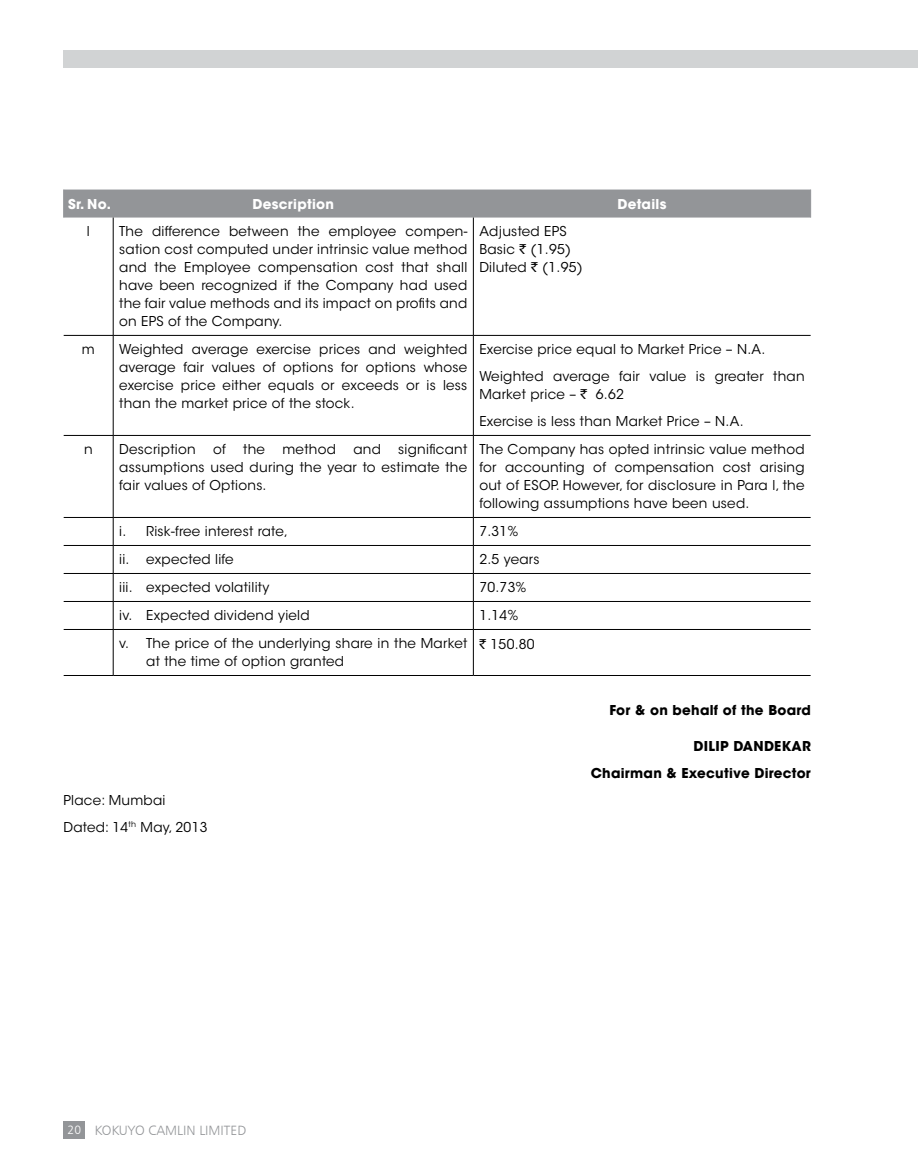
<style>
.page{position:relative;width:918px;height:1161px;background:#fff}
.page>*{position:absolute;margin:0;border:0;box-sizing:border-box;transform-origin:0 0}
.t1{font:13.5px/18px "ITC Avant Garde Std";letter-spacing:.02em;color:#000}
.t2{font:700 13.5px/27px "ITC Avant Garde Std";letter-spacing:.02em;color:#000;text-align:right}
.t3{font:700 13.5px "ITC Avant Garde Std";letter-spacing:.02em;color:#fff}
.t4{font:13.5px "Humanist 777 BT Light B";color:#939598}
.s1{font-family:"Rupee Foradian"}
.s2{font-size:12px;color:#fff}
</style>
<div class="page">
<div style="left:63px;top:51px;width:855px;height:17px;background:#d1d3d4"></div>
<div style="left:63px;top:1121px;width:22px;height:17px;background:#939598"></div>
<hr style="left:113px;top:217px;width:1px;height:118px;background:#000">
<hr style="left:473px;top:217px;width:1px;height:118px;background:#000">
<hr style="left:64px;top:335px;width:49px;height:1px;background:#000">
<hr style="left:113px;top:335px;width:360px;height:1px;background:#000">
<hr style="left:113px;top:335px;width:1px;height:100px;background:#000">
<hr style="left:473px;top:335px;width:337px;height:1px;background:#000">
<hr style="left:473px;top:335px;width:1px;height:100px;background:#000">
<hr style="left:64px;top:435px;width:49px;height:1px;background:#000">
<hr style="left:113px;top:435px;width:360px;height:1px;background:#000">
<hr style="left:113px;top:435px;width:1px;height:82px;background:#000">
<hr style="left:473px;top:435px;width:337px;height:1px;background:#000">
<hr style="left:473px;top:435px;width:1px;height:82px;background:#000">
<hr style="left:64px;top:517px;width:49px;height:1px;background:#000">
<hr style="left:113px;top:517px;width:360px;height:1px;background:#000">
<hr style="left:473px;top:517px;width:337px;height:1px;background:#000">
<hr style="left:64px;top:545px;width:49px;height:1px;background:#000">
<hr style="left:113px;top:545px;width:360px;height:1px;background:#000">
<hr style="left:473px;top:545px;width:337px;height:1px;background:#000">
<hr style="left:64px;top:573px;width:49px;height:1px;background:#000">
<hr style="left:113px;top:573px;width:360px;height:1px;background:#000">
<hr style="left:473px;top:573px;width:337px;height:1px;background:#000">
<hr style="left:64px;top:601px;width:49px;height:1px;background:#000">
<hr style="left:113px;top:601px;width:360px;height:1px;background:#000">
<svg style="left:113px;top:517px;width:1px;height:112px"></svg>
<hr style="left:473px;top:601px;width:337px;height:1px;background:#000">
<svg style="left:473px;top:517px;width:1px;height:112px"></svg>
<hr style="left:64px;top:629px;width:49px;height:1px;background:#000">
<hr style="left:113px;top:629px;width:360px;height:1px;background:#000">
<hr style="left:113px;top:629px;width:1px;height:46px;background:#000">
<hr style="left:473px;top:629px;width:337px;height:1px;background:#000">
<hr style="left:473px;top:629px;width:1px;height:46px;background:#000">
<hr style="left:64px;top:675px;width:49px;height:1px;background:#000">
<hr style="left:113px;top:675px;width:360px;height:1px;background:#000">
<hr style="left:473px;top:675px;width:337px;height:1px;background:#000">
<div style="left:63px;top:189px;width:748px;height:28px;background:#939598"></div>
<p class="t3" style="left:68px;top:195px;width:44px">Sr. No.</p>
<p class="t3" style="left:252px;top:195px;width:83px">Description</p>
<p class="t3" style="left:617px;top:195px;width:50px">Details</p>
<p class="t1" style="left:87px;top:223px;width:4px">l</p>
<p class="t1" style="left:119px;top:223px;width:350px;text-align:justify">The difference between the employee compen&shy;sation cost computed under intrinsic value method and the Employee compensation cost that shall have been recognized if the Company had used the fair value methods and its impact on profits and on EPS of the Company.</p>
<p class="t1" style="left:479px;top:223px;width:105px">Adjusted EPS<br>Basic <span class="s1">`</span> (1.95)<br>Diluted <span class="s1">`</span> (1.95)</p>
<p class="t1" style="left:82px;top:340px;width:14px">m</p>
<p class="t1" style="left:119px;top:340px;width:350px;text-align:justify">Weighted average exercise prices and weighted average fair values of options for options whose exercise price either equals or exceeds or is less than the market price of the stock.</p>
<p class="t1" style="left:479px;top:336px;width:327px;line-height:27px">Exercise price equal to Market Price – N.A.<br>Weighted average fair value is greater than</p>
<p class="t1" style="left:479px;top:381px;width:266px;line-height:27px">Market price – <span class="s1">`</span> 6.62<br>Exercise is less than Market Price – N.A.</p>
<p class="t1" style="left:119px;top:440px;width:349px;text-align:justify;text-indent:279px">significant assumptions used during the year to estimate the fair values of Options.</p>
<p class="t1" style="left:479px;top:440px;width:327px;text-align:justify">The Company has opted intrinsic value method for accounting of compensation cost arising out of ESOP. However, for disclosure in Para l, the following assumptions have been used.</p>
<p class="t1" style="left:119px;top:522px;width:170px">i. Risk-free interest rate,</p>
<p class="t1" style="left:479px;top:522px;width:40px">7.31%</p>
<p class="t1" style="left:119px;top:550px;width:116px">ii. expected life</p>
<p class="t1" style="left:479px;top:550px;width:62px">2.5 years</p>
<p class="t1" style="left:119px;top:578px;width:152px">iii. expected volatility</p>
<p class="t1" style="left:479px;top:578px;width:48px">70.73%</p>
<p class="t1" style="left:119px;top:606px;width:192px">iv. Expected dividend yield</p>
<p class="t1" style="left:479px;top:606px;width:40px">1.14%</p>
<p class="t1" style="left:146px;top:634px;width:322px;text-indent:-27px">v. The price of the underlying share in the Market at the time of option granted</p>
<p class="t1" style="left:479px;top:635px;width:57px"><span class="s1">`</span> 150.80</p>
<p class="t2" style="left:609px;top:696px;width:203px">For &amp; on behalf of the Board</p>
<p class="t2" style="left:590px;top:732px;width:222px">DILIP DANDEKAR<br>Chairman &amp; Executive Director</p>
<p class="t1" style="left:63px;top:786px;width:145px;line-height:27px">Place: Mumbai<br>Dated: 14<sup>th</sup> May, 2013</p>
<p class="t1" style="left:84px;top:440px;width:10px">n</p>
<p class="t1" style="left:119px;top:440px;width:78px">Description</p>
<p class="t1" style="left:213px;top:440px;width:14px">of</p>
<p class="t1" style="left:243px;top:440px;width:23px">the</p>
<p class="t1" style="left:282px;top:440px;width:55px">method</p>
<p class="t1" style="left:353px;top:440px;width:29px">and</p>
<p class="t4" style="left:68px;top:1121px;width:180px"><span class="s2">20</span> KOKUYO CAMLIN LIMITED</p>
</div>
